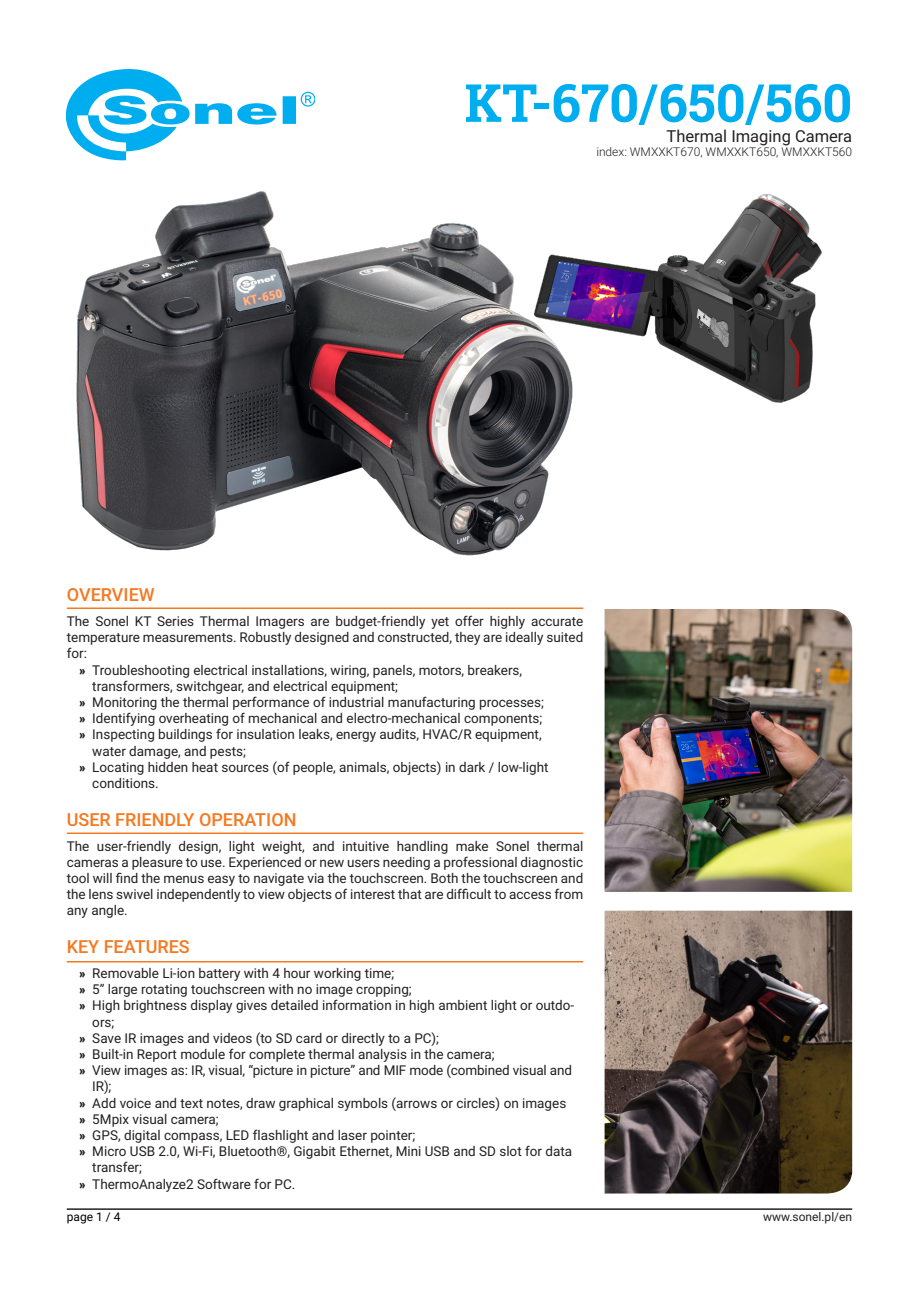
<style>
.page{position:relative;width:919px;height:1289px;background:#fff}
.page>*{position:absolute;margin:0;border:0;box-sizing:border-box;transform-origin:0 0}
.male_rzeczy{font:700 52.5px "Roboto Slab";color:#00aeef}
.sekcja{font:500 18px "Roboto";color:#f47921}
.male_rzeczy-2{font:16.5px "Roboto";color:#231f20}
.podstawowy{font:13.5px/16.2px "Roboto";color:#231f20}
.male_rzeczy-3{font:300 12px "Roboto";color:#231f20}
.t1{font:12px "Roboto";color:#231f20}
.t2{font:12px "Roboto";color:#000}
.s1{font-family:"Exo 2";font-weight:700;font-stretch:condensed}
</style>
<div class="page">
<hr style="left:67px;top:1208px;width:785px;height:1px;background:#231f20">
<svg style="left:67px;top:69px;width:247px;height:91px"></svg>
<img style="left:76px;top:191px;width:495px;height:365px">
<hr style="left:67px;top:607px;width:516px;height:2px;background:#f47921">
<hr style="left:67px;top:832px;width:516px;height:2px;background:#f47921">
<hr style="left:67px;top:961px;width:516px;height:1px;background:#f47921">
<img style="left:521px;top:191px;width:301px;height:219px">
<img style="left:604px;top:910px;width:248px;height:283px">
<img style="left:604px;top:609px;width:248px;height:282px">
<p class="male_rzeczy" style="left:464px;top:67px;width:389px">KT-670/650/560</p>
<p class="male_rzeczy-2" style="left:666px;top:124px;width:187px">Thermal Imaging Camera</p>
<p class="male_rzeczy-3" style="left:596px;top:143px;width:257px">index: WMXXKT670, WMXXKT650, WMXXKT560</p>
<p class="sekcja" style="left:67px;top:582px;width:89px">OVERVIEW</p>
<p class="podstawowy" style="left:67px;top:612px;width:518px;text-align:justify">The Sonel KT Series Thermal Imagers are budget-friendly yet offer highly accurate temperature measurements. Robustly designed and constructed, they are ideally suited for:</p>
<p class="podstawowy" style="left:92px;top:661px;width:431px;text-indent:-13px"><span class="s1">»</span> Troubleshooting electrical installations, wiring, panels, motors, breakers, transformers, switchgear, and electrical equipment;</p>
<p class="podstawowy" style="left:80px;top:693px;width:466px"><span class="s1">»</span> Monitoring the thermal performance of industrial manufacturing processes;</p>
<p class="podstawowy" style="left:80px;top:709px;width:464px"><span class="s1">»</span> Identifying overheating of mechanical and electro-mechanical components;</p>
<p class="podstawowy" style="left:92px;top:726px;width:451px;text-indent:-13px"><span class="s1">»</span> Inspecting buildings for insulation leaks, energy audits, HVAC/R equipment, water damage, and pests;</p>
<p class="podstawowy" style="left:92px;top:758px;width:457px;text-indent:-13px"><span class="s1">»</span> Locating hidden heat sources (of people, animals, objects) in dark / low-light conditions.</p>
<p class="sekcja" style="left:67px;top:806px;width:231px">USER FRIENDLY OPERATION</p>
<p class="podstawowy" style="left:67px;top:837px;width:518px;text-align:justify">The user-friendly design, light weight, and intuitive handling make Sonel thermal cameras a pleasure to use. Experienced or new users needing a professional diagnostic tool will find the menus easy to navigate via the touchscreen. Both the touchscreen and the lens swivel independently to view objects of interest that are difficult to access from any angle.</p>
<p class="sekcja" style="left:67px;top:934px;width:124px">KEY FEATURES</p>
<p class="podstawowy" style="left:80px;top:964px;width:316px"><span class="s1">»</span> Removable Li-ion battery with 4 hour working time;</p>
<p class="podstawowy" style="left:80px;top:980px;width:334px"><span class="s1">»</span> 5’’ large rotating touchscreen with no image cropping;</p>
<p class="podstawowy" style="left:92px;top:996px;width:483px;text-indent:-13px"><span class="s1">»</span> High brightness display gives detailed information in high ambient light or outdo&shy;ors;</p>
<p class="podstawowy" style="left:80px;top:1029px;width:361px"><span class="s1">»</span> Save IR images and videos (to SD card or directly to a PC);</p>
<p class="podstawowy" style="left:80px;top:1045px;width:416px"><span class="s1">»</span> Built-in Report module for complete thermal analysis in the camera;</p>
<p class="podstawowy" style="left:92px;top:1061px;width:481px;text-indent:-13px"><span class="s1">»</span> View images as: IR, visual, “picture in picture” and MIF mode (combined visual and<br>IR);</p>
<p class="podstawowy" style="left:80px;top:1094px;width:488px"><span class="s1">»</span> Add voice and text notes, draw graphical symbols (arrows or circles) on images</p>
<p class="podstawowy" style="left:80px;top:1110px;width:141px"><span class="s1">»</span> 5Mpix visual camera;</p>
<p class="podstawowy" style="left:80px;top:1126px;width:337px"><span class="s1">»</span> GPS, digital compass, LED flashlight and laser pointer;</p>
<p class="podstawowy" style="left:92px;top:1142px;width:481px;text-indent:-13px"><span class="s1">»</span> Micro USB 2.0, Wi-Fi, Bluetooth®, Gigabit Ethernet, Mini USB and SD slot for data transfer;</p>
<p class="podstawowy" style="left:80px;top:1175px;width:217px"><span class="s1">»</span> ThermoAnalyze2 Software for PC.</p>
<p class="t2" style="left:67px;top:1208px;width:55px">page 1 / 4</p>
<p class="t1" style="left:763px;top:1208px;width:91px">www.sonel.pl/en</p>
</div>
